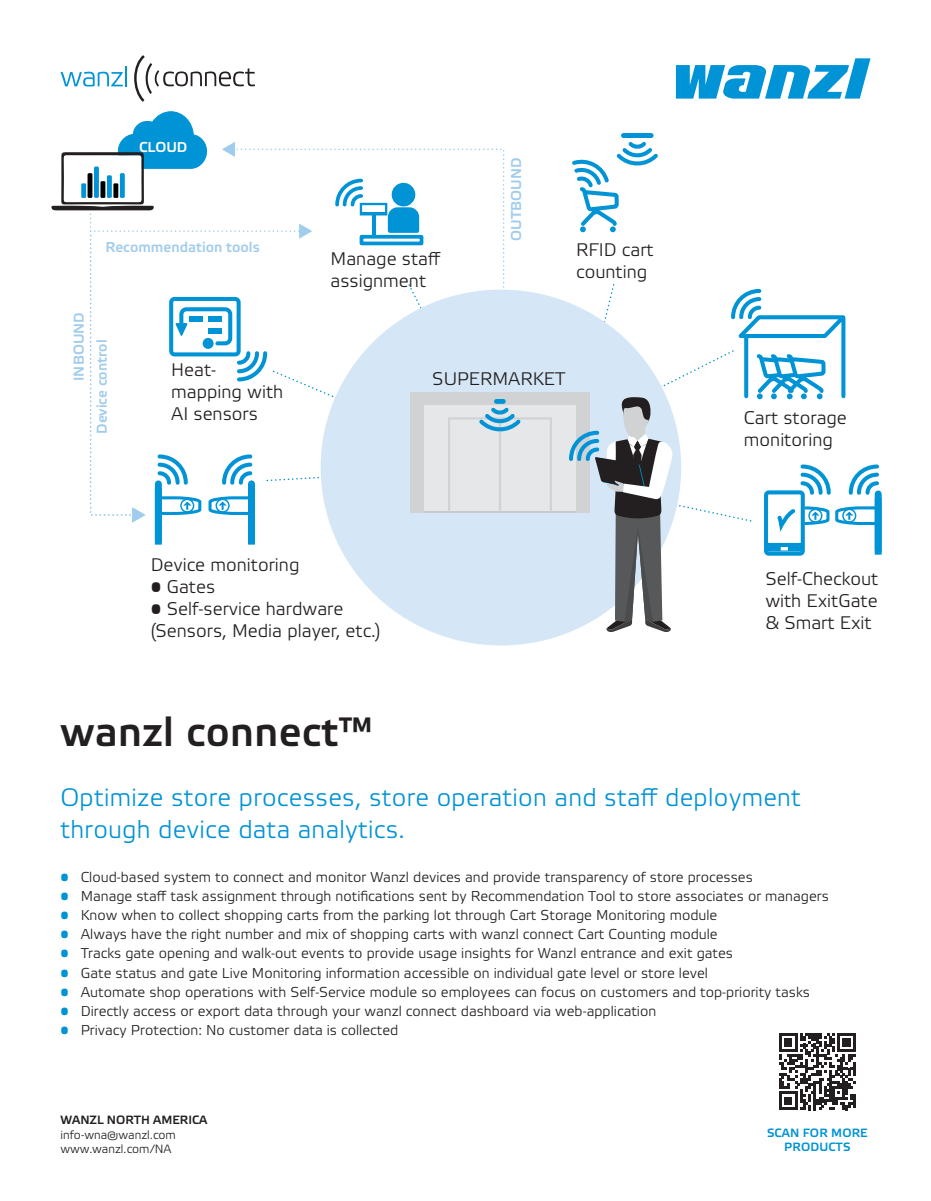
<style>
.page{position:relative;width:931px;height:1201px;background:#fff}
.page>*{position:absolute;margin:0;border:0;box-sizing:border-box;transform-origin:0 0}
.t1{font:500 40.95px "Wanzl Etelka";letter-spacing:.01em;color:#231f20}
.t2{font:300 24.9px/32.1px "Wanzl Etelka";letter-spacing:.01em;color:#0093d5}
.t3{font:300 18.15px/21.9px "Wanzl Etelka";color:#231f20}
.t4{font:300 14.25px "Wanzl Etelka";color:#231f20}
.t5{font:500 14.25px "Wanzl Etelka";color:#a1ccec}
.t6{font:500 14.25px "Wanzl Etelka";color:#fff}
.t7{font:300 12px/14.4px "Wanzl Etelka";color:#231f20}
.t8{font:500 12px/14.4px "Wanzl Etelka";letter-spacing:.01em;color:#0093d5;text-align:center}
.t9{font:500 12px "Wanzl Etelka";color:#231f20}
.s1{color:#0093d5}
</style>
<div class="page">
<svg style="left:51px;top:111px;width:831px;height:521px"></svg>
<svg style="left:779px;top:1033px;width:77px;height:77px"></svg>
<svg style="left:134px;top:55px;width:121px;height:47px"></svg>
<svg style="left:60px;top:72px;width:63px;height:15px"></svg>
<hr style="left:125px;top:66px;width:2px;height:20px;background:#0094d7">
<svg style="left:676px;top:58px;width:194px;height:41px"></svg>
<p class="t6" style="left:139px;top:139px;width:50px">CLOUD</p>
<p class="t5" style="left:105px;top:239px;width:156px">Recommendation tools</p>
<p class="t5" style="left:71px;top:381px;width:70px;rotate:-90deg">INBOUND</p>
<p class="t5" style="left:94px;top:434px;width:96px;rotate:-90deg">Device control</p>
<p class="t3" style="left:171px;top:360px;width:114px">Heat&shy;mapping with<br>AI sensors</p>
<p class="t5" style="left:508px;top:241px;width:85px;rotate:-90deg">OUTBOUND</p>
<p class="t3" style="left:331px;top:249px;width:112px">Manage staff assignment</p>
<p class="t3" style="left:576px;top:240px;width:79px">RFID cart counting</p>
<p class="t3" style="left:432px;top:369px;width:135px">SUPERMARKET</p>
<p class="t3" style="left:151px;top:555px;width:150px">Device monitoring</p>
<p class="t3" style="left:151px;top:577px;width:66px">• Gates</p>
<p class="t3" style="left:151px;top:599px;width:232px">• Self-service hardware (Sensors, Media player, etc.)</p>
<h1 class="t1" style="left:60px;top:709px;width:314px">wanzl connect™</h1>
<p class="t3" style="left:744px;top:408px;width:104px">Cart storage monitoring</p>
<p class="t3" style="left:765px;top:568px;width:115px;text-align:justify">Self-Checkout with ExitGate &amp; Smart Exit</p>
<h2 class="t2" style="left:60px;top:783px;width:742px">Optimize store processes, store operation and staff deployment through device data analytics.</h2>
<p class="t4" style="left:60px;top:869px;width:694px"><span class="s1">•</span> Cloud-based system to connect and monitor Wanzl devices and provide transparency of store processes</p>
<p class="t4" style="left:60px;top:888px;width:770px"><span class="s1">•</span> Manage staff task assignment through notifications sent by Recommendation Tool to store associates or managers</p>
<p class="t4" style="left:60px;top:907px;width:658px"><span class="s1">•</span> Know when to collect shopping carts from the parking lot through Cart Storage Monitoring module</p>
<p class="t4" style="left:60px;top:926px;width:659px"><span class="s1">•</span> Always have the right number and mix of shopping carts with wanzl connect Cart Counting module</p>
<p class="t4" style="left:60px;top:945px;width:674px"><span class="s1">•</span> Tracks gate opening and walk-out events to provide usage insights for Wanzl entrance and exit gates</p>
<p class="t4" style="left:60px;top:965px;width:649px"><span class="s1">•</span> Gate status and gate Live Monitoring information accessible on individual gate level or store level</p>
<p class="t4" style="left:60px;top:984px;width:751px"><span class="s1">•</span> Automate shop operations with Self-Service module so employees can focus on customers and top-priority tasks</p>
<p class="t4" style="left:60px;top:1003px;width:597px"><span class="s1">•</span> Directly access or export data through your wanzl connect dashboard via web-application</p>
<p class="t4" style="left:60px;top:1022px;width:339px"><span class="s1">•</span> Privacy Protection: No customer data is collected</p>
<p class="t9" style="left:60px;top:1113px;width:148px">WANZL NORTH AMERICA</p>
<p class="t7" style="left:60px;top:1128px;width:117px">info-wna@wanzl.com www.wanzl.com/NA</p>
<p class="t8" style="left:767px;top:1126px;width:102px">SCAN FOR MORE<br>PRODUCTS</p>
</div>
